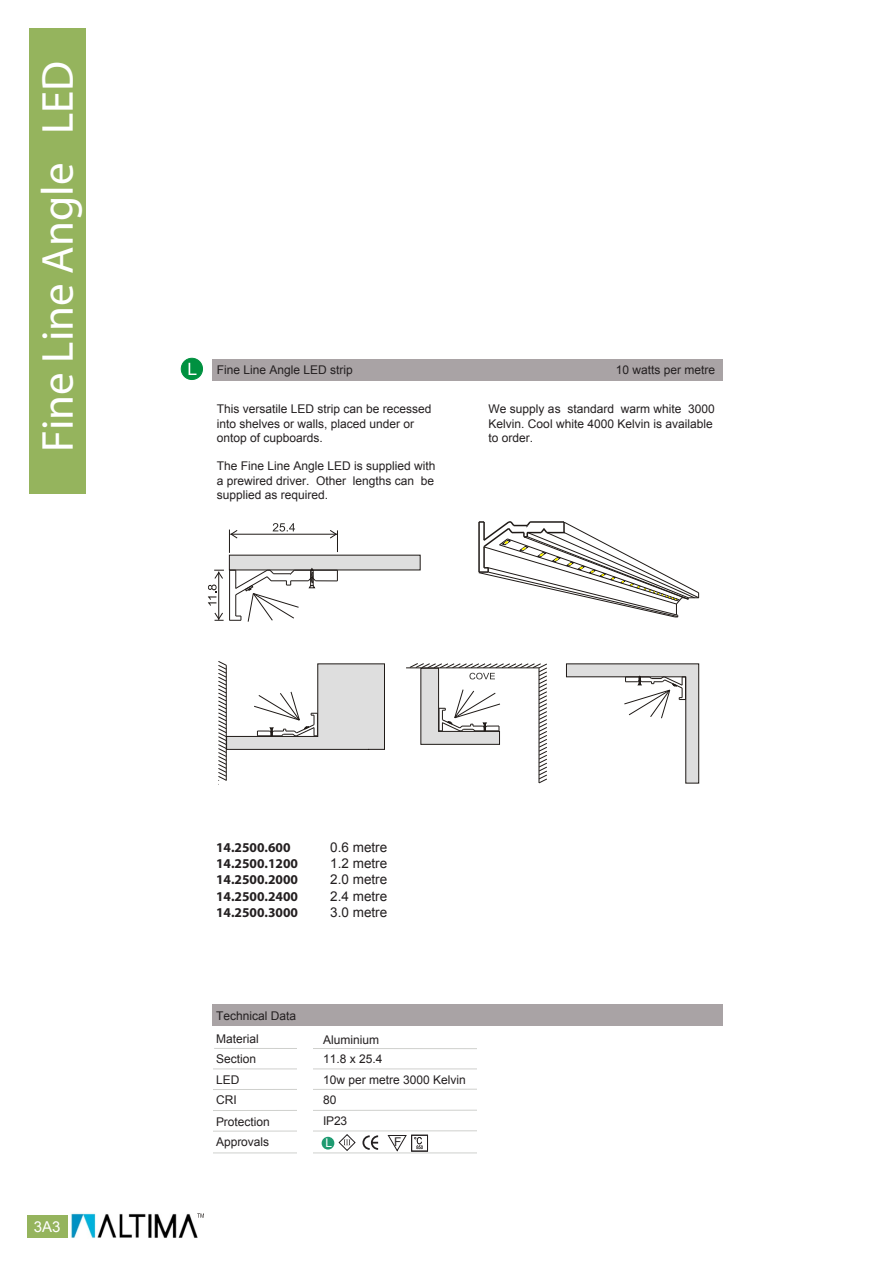
<style>
.page{position:relative;width:893px;height:1263px;background:#fff}
.page>*{position:absolute;margin:0;border:0;box-sizing:border-box;transform-origin:0 0}
.t1{font:45px "Myriad Pro";color:#fff}
.t2{font:15px "Arial";color:#fff}
.t3{font:700 13.5px/16.2px "Myriad Pro";color:#231f20}
.t4{font:13.5px/16.2px "Arial";color:#231f20;text-align:justify}
.t5{font:12px/14.4px "Arial";color:#231f20}
.t6{font:12px "Arial";color:#fff}
</style>
<div class="page">
<img style="left:71px;top:1213px;width:127px;height:26px">
<div style="left:27px;top:1215px;width:40px;height:22px;background:#95b45d"></div>
<div style="left:212px;top:359px;width:511px;height:21px;background:#a9a3a5"></div>
<div style="left:212px;top:1004px;width:511px;height:22px;background:#a9a3a5"></div>
<svg style="left:197px;top:1213px;width:7px;height:5px"></svg>
<div style="left:29px;top:29px;width:57px;height:465px;background:#95b45d"></div>
<hr style="left:201px;top:1130px;width:280px;height:1px;background:#cfd0cd">
<hr style="left:202px;top:1152px;width:278px;height:1px;background:#cfd0cd">
<hr style="left:214px;top:1048px;width:274px;height:1px;background:#cfd0cd">
<hr style="left:204px;top:1068px;width:282px;height:1px;background:#cfd0cd">
<hr style="left:202px;top:1089px;width:283px;height:1px;background:#cfd0cd">
<hr style="left:202px;top:1110px;width:281px;height:1px;background:#cfd0cd">
<div style="left:297px;top:1030px;width:16px;height:173px;background:#fff"></div>
<svg style="left:362px;top:1135px;width:16px;height:15px"></svg>
<svg style="left:387px;top:1135px;width:20px;height:17px"></svg>
<svg style="left:339px;top:1134px;width:16px;height:17px"></svg>
<div style="left:411px;top:1135px;width:17px;height:16px;border:1px solid #231f20"></div>
<svg style="left:414px;top:1137px;width:9px;height:12px"></svg>
<div style="left:322px;top:1137px;width:12px;height:12px;background:#1e9b71;border-radius:50%"></div>
<div style="left:197px;top:1030px;width:16px;height:174px;background:#fff"></div>
<div style="left:477px;top:1030px;width:19px;height:174px;background:#fff"></div>
<div style="left:181px;top:358px;width:22px;height:21px;background:#009140;border-radius:50%"></div>
<div style="left:181px;top:358px;width:22px;height:22px;border:1px solid #009140;border-radius:50%"></div>
<svg style="left:189px;top:363px;width:7px;height:12px"></svg>
<svg style="left:478px;top:521px;width:221px;height:97px"></svg>
<hr style="left:406px;top:668px;width:133px;height:1px;background:#1f1a17">
<svg style="left:409px;top:663px;width:138px;height:120px"></svg>
<svg style="left:566px;top:663px;width:133px;height:120px"></svg>
<div style="left:229px;top:555px;width:191px;height:15px;background:#dedede"></div>
<svg style="left:273px;top:523px;width:22px;height:9px"></svg>
<hr style="left:230px;top:534px;width:107px;height:1px;background:#1f1a17">
<svg style="left:330px;top:530px;width:8px;height:22px"></svg>
<svg style="left:229px;top:529px;width:9px;height:24px"></svg>
<svg style="left:208px;top:568px;width:130px;height:54px"></svg>
<svg style="left:218px;top:661px;width:167px;height:124px"></svg>
<p class="t1" style="left:30px;top:452px;width:393px;rotate:-90deg">Fine Line Angle LED</p>
<p class="t5" style="left:217px;top:362px;width:138px">Fine Line Angle LED strip</p>
<p class="t5" style="left:616px;top:362px;width:101px">10 watts per metre</p>
<p class="t5" style="left:217px;top:402px;width:216px">This versatile LED strip can be recessed into shelves or walls, placed under or ontop of cupboards.</p>
<p class="t5" style="left:217px;top:459px;width:220px;text-align:justify">The Fine Line Angle LED is supplied with a prewired driver. Other lengths can be supplied as required.</p>
<p class="t5" style="left:489px;top:402px;width:228px">We supply as standard warm white 3000<br>Kelvin. Cool white 4000 Kelvin is available to order.</p>
<p class="t2" style="left:34px;top:1217px;width:28px">3A3</p>
<p class="t3" style="left:216px;top:839px;width:83px">14.2500.600<br>14.2500.1200<br>14.2500.2000<br>14.2500.2400<br>14.2500.3000</p>
<p class="t4" style="left:330px;top:839px;width:59px">0.6 metre 1.2 metre 2.0 metre 2.4 metre 3.0 metre</p>
<p class="t5" style="left:216px;top:1008px;width:82px">Technical Data</p>
<p class="t5" style="left:216px;top:1031px;width:44px">Material</p>
<p class="t5" style="left:216px;top:1070px;width:25px;line-height:20px">LED<br>CRI</p>
<p class="t5" style="left:216px;top:1112px;width:55px;line-height:20.2px">Protection<br>Approvals</p>
<p class="t5" style="left:216px;top:1052px;width:42px">Section</p>
<p class="t5" style="left:323px;top:1030px;width:61px;line-height:19.5px">Aluminium<br>11.8 x 25.4</p>
<p class="t5" style="left:323px;top:1090px;width:26px;line-height:21px">80<br>IP23</p>
<p class="t5" style="left:323px;top:1073px;width:144px">10w per metre 3000 Kelvin</p>
<p class="t6" style="left:326px;top:1135px;width:8px">L</p>
<p class="t5" style="left:394px;top:1135px;width:9px">F</p>
</div>
